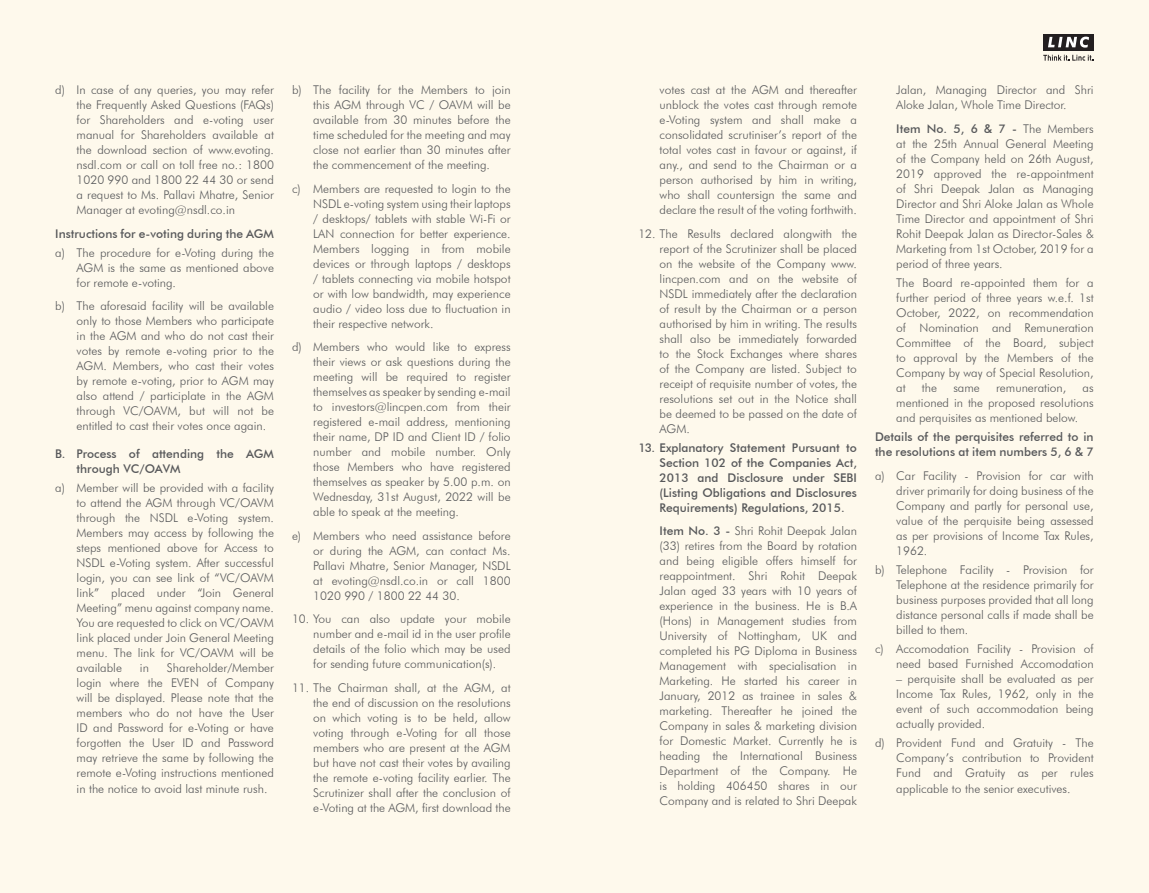
<style>
.page{position:relative;width:1149px;height:893px;background:#fff}
.page>*{position:absolute;margin:0;border:0;box-sizing:border-box;transform-origin:0 0}
._5_5{font:300 12px/15px "Futura BT";color:#57585a;text-align:justify}
._5{font:300 12px/15px "Futura BT";color:#57585a;text-align:justify}
.body_copy{font:300 12px/15px "Futura BT";color:#57585a;text-align:justify}
.body_copy-2{font:500 12px/15px "Futura BT";color:#57585a;text-align:justify}
.Sub_Head{font:500 12px/15px "Futura BT";color:#57585a}
.s1{font-weight:500}
</style>
<div class="page">
<div style="left:0;top:0;width:1148px;height:893px;background:#fef9ec"></div>
<div style="left:1042px;top:34px;width:51px;height:16px;background:#231f20"></div>
<svg style="left:1048px;top:37px;width:40px;height:11px"></svg>
<svg style="left:1043px;top:55px;width:50px;height:6px"></svg>
<p class="_5_5" style="left:77px;top:82px;width:199px;text-indent:-21px">d) In case of any queries, you may refer the Frequently Asked Questions (FAQs) for Shareholders and e-voting user manual for Shareholders available at the download section of www.evoting. nsdl.com or call on toll free no.: 1800<br>1020 990 and 1800 22 44 30 or send a request to Ms. Pallavi Mhatre, Senior Manager at evoting@nsdl.co.in</p>
<p class="Sub_Head" style="left:55px;top:226px;width:220px">Instructions for e-voting during the AGM</p>
<p class="body_copy" style="left:77px;top:245px;width:199px;text-indent:-21px">a) The procedure for e-Voting during the AGM is the same as mentioned above for remote e-voting.</p>
<p class="body_copy" style="left:77px;top:299px;width:199px;text-indent:-21px">b) The aforesaid facility will be available only to those Members who participate in the AGM and who do not cast their votes by remote e-voting prior to the AGM. Members, who cast their votes by remote e-voting, prior to AGM may also attend / participlate in the AGM through VC/OAVM, but will not be entitled to cast their votes once again.</p>
<p class="Sub_Head" style="left:77px;top:446px;width:199px;text-indent:-21px">B. Process of attending the AGM through VC/OAVM</p>
<p class="_5_5" style="left:77px;top:481px;width:199px;text-indent:-21px">a) Member will be provided with a facility to attend the AGM through VC/OAVM through the NSDL e-Voting system.<br>Members may access by following the steps mentioned above for Access to NSDL e-Voting system. After successful login, you can see link of “VC/OAVM link” placed under “Join General Meeting” menu against company name.<br>You are requested to click on VC/OAVM link placed under Join General Meeting menu. The link for VC/OAVM will be available</p>
<p class="_5_5" style="left:77px;top:661px;width:199px;text-indent:90px">Shareholder/Member login where the EVEN of Company will be displayed. Please note that the members who do not have the User ID and Password for e-Voting or have forgotten the User ID and Password may retrieve the same by following the remote e-Voting instructions mentioned in the notice to avoid last minute rush.</p>
<p class="_5_5" style="left:140px;top:661px;width:11px">in</p>
<p class="_5_5" style="left:313px;top:82px;width:199px;text-indent:-21px">b) The facility for the Members to join this AGM through VC / OAVM will be available from 30 minutes before the time scheduled for the meeting and may close not earlier than 30 minutes after the commencement of the meeting.</p>
<p class="_5_5" style="left:313px;top:181px;width:199px;text-indent:-21px">c) Members are requested to login to the NSDL e-voting system using their laptops / desktops/ tablets with stable Wi-Fi or LAN connection for better experience.<br>Members logging in from mobile devices or through laptops / desktops / tablets connecting via mobile hotspot or with low bandwidth, may experience audio / video loss due to fluctuation in their respective network.</p>
<p class="_5_5" style="left:313px;top:339px;width:199px;text-indent:-21px">d) Members who would like to express their views or ask questions during the meeting will be required to register themselves as speaker by sending e-mail to investors@lincpen.com from their registered e-mail address, mentioning their name, DP ID and Client ID / folio number and mobile number. Only those Members who have registered themselves as speaker by 5.00 p.m. on Wednesday, 31st August, 2022 will be able to speak at the meeting.</p>
<p class="_5_5" style="left:313px;top:528px;width:199px;text-indent:-21px">e) Members who need assistance before or during the AGM, can contact Ms.<br>Pallavi Mhatre, Senior Manager, NSDL at evoting@nsdl.co.in or call 1800<br>1020 990 / 1800 22 44 30.</p>
<p class="_5_5" style="left:313px;top:611px;width:199px;text-indent:-21px">10. You can also update your mobile number and e-mail id in the user profile details of the folio which may be used for sending future communication(s).</p>
<p class="_5_5" style="left:313px;top:680px;width:199px;text-indent:-21px">11. The Chairman shall, at the AGM, at the end of discussion on the resolutions on which voting is to be held, allow voting through e-Voting for all those members who are present at the AGM but have not cast their votes by availing the remote e-voting facility earlier. The Scrutinizer shall after the conclusion of e-Voting at the AGM, first download the</p>
<p class="_5_5" style="left:659px;top:82px;width:199px">votes cast at the AGM and thereafter unblock the votes cast through remote e-Voting system and shall make a consolidated scrutiniser’s report of the total votes cast in favour or against, if any., and send to the Chairman or a person authorised by him in writing, who shall countersign the same and declare the result of the voting forthwith.</p>
<p class="_5_5" style="left:659px;top:226px;width:199px;text-indent:-21px">12. The Results declared alongwith the report of the Scrutinizer shall be placed on the website of the Company www. lincpen.com and on the website of NSDL immediately after the declaration of result by the Chairman or a person authorised by him in writing. The results shall also be immediately forwarded to the Stock Exchanges where shares of the Company are listed. Subject to receipt of requisite number of votes, the resolutions set out in the Notice shall be deemed to be passed on the date of AGM.</p>
<p class="body_copy-2" style="left:659px;top:440px;width:199px;text-indent:-21px">13. Explanatory Statement Pursuant to Section 102 of the Companies Act, 2013 and Disclosure under SEBI (Listing Obligations and Disclosures Requirements) Regulations, 2015.</p>
<p class="_5" style="left:659px;top:524px;width:199px"><span class="s1">Item No. 3 -</span> Shri Rohit Deepak Jalan (33) retires from the Board by rotation and being eligible offers himself for reappointment. Shri Rohit Deepak Jalan aged 33 years with 10 years of experience in the business. He is B.A (Hons) in Management studies from University of Nottingham, UK and completed his PG Diploma in Business Management with specialisation in Marketing. He started his career in January, 2012 as trainee in sales &amp; marketing. Thereafter he joined the Company in sales &amp; marketing division for Domestic Market. Currently he is heading the International Business Department of the Company. He is holding 406450 shares in our Company and is related to Shri Deepak</p>
<p class="_5" style="left:896px;top:82px;width:199px">Jalan, Managing Director and Shri<br>Aloke Jalan, Whole Time Director.</p>
<p class="_5" style="left:896px;top:121px;width:199px"><span class="s1">Item No. 5, 6 &amp; 7 -</span> The Members at the 25th Annual General Meeting of the Company held on 26th August, 2019 approved the re-appointment of Shri Deepak Jalan as Managing Director and Shri Aloke Jalan as Whole Time Director and appointment of Shri Rohit Deepak Jalan as Director-Sales &amp; Marketing from 1st October, 2019 for a period of three years.</p>
<p class="_5" style="left:896px;top:275px;width:199px">The Board re-appointed them for a further period of three years w.e.f. 1st October, 2022, on recommendation of Nomination and Remuneration Committee of the Board, subject to approval by the Members of the Company by way of Special Resolution, at</p>
<p class="_5" style="left:921px;top:380px;width:17px">the</p>
<p class="_5" style="left:953px;top:380px;width:28px">same</p>
<p class="_5" style="left:995px;top:380px;width:72px">remuneration,</p>
<p class="_5" style="left:896px;top:380px;width:199px;text-indent:186px">as mentioned in the proposed resolutions and perquisites as mentioned below.</p>
<p class="body_copy-2" style="left:874px;top:429px;width:220px">Details of the perquisites referred to in the resolutions at item numbers 5, 6 &amp; 7</p>
<p class="_5_5" style="left:896px;top:468px;width:199px;text-indent:-21px">a) Car Facility - Provision for car with driver primarily for doing business of the Company and partly for personal use, value of the perquisite being assessed as per provisions of Income Tax Rules, 1962.</p>
<p class="_5_5" style="left:896px;top:562px;width:199px;text-indent:-21px">b) Telephone Facility - Provision for Telephone at the residence primarily for business purposes provided that all long distance personal calls if made shall be billed to them.</p>
<p class="_5_5" style="left:874px;top:641px;width:220px;text-align:right">c) Accomodation Facility - Provision of need based Furnished Accomodation</p>
<p class="_5_5" style="left:896px;top:671px;width:199px">– perquisite shall be evaluated as per Income Tax Rules, 1962, only in the event of such accommodation being actually provided.</p>
<p class="_5_5" style="left:896px;top:736px;width:199px;text-indent:-21px">d) Provident Fund and Gratuity - The Company’s contribution to Provident Fund and Gratuity as per rules applicable to the senior executives.</p>
</div>
